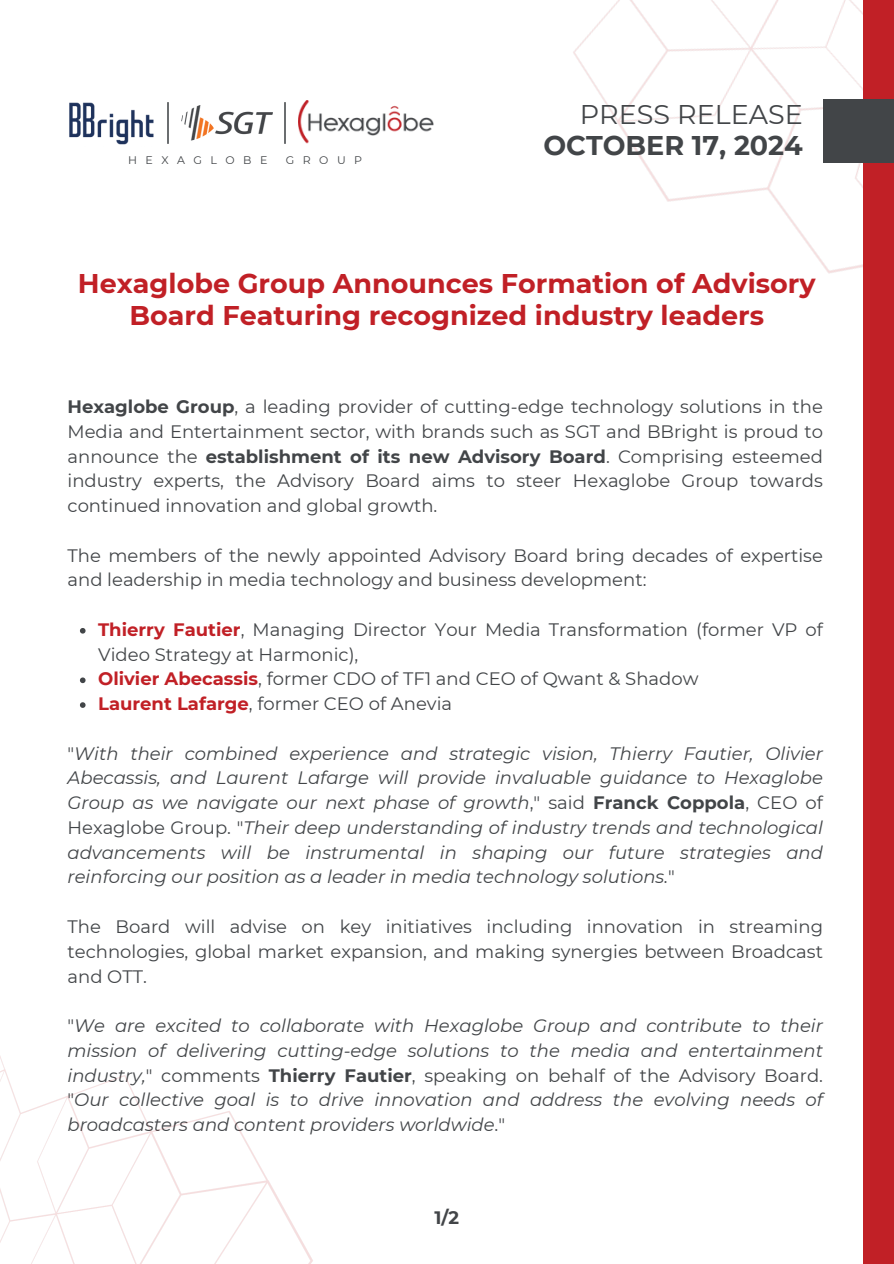
<style>
.page{position:relative;width:894px;height:1264px;background:#fff}
.page>*{position:absolute;margin:0;border:0;box-sizing:border-box;transform-origin:0 0}
.t1{font:700 27px/31.5px "Montserrat";color:#c12026;text-align:center}
.t2{font:700 27px "Montserrat";color:#424548}
.t3{font:27px "Montserrat";color:#424548}
.t4{font:18px/24.8px "Montserrat";color:#424548;text-align:justify}
.t5{font:italic 18px/24.8px "Montserrat";color:#424548;text-align:justify}
.t6{font:700 18px "Montserrat";color:#424548}
.t7{font:10.95px "Montserrat";letter-spacing:.77em;color:#424548}
.s1{font-weight:700}
.s2{font-weight:700;color:#c12026}
.s3{font-style:normal}
.s4{font-weight:700;font-style:normal}
</style>
<div class="page">
<img style="left:573px;top:0;width:290px;height:274px">
<div style="left:863px;top:0;width:30px;height:1263px;background:#c12026"></div>
<div style="left:822px;top:100px;width:71px;height:63px;background:#424548"></div>
<svg style="left:80px;top:628px;width:5px;height:5px"></svg>
<svg style="left:80px;top:677px;width:5px;height:6px"></svg>
<svg style="left:80px;top:702px;width:5px;height:6px"></svg>
<img style="left:69px;top:102px;width:85px;height:43px">
<img style="left:298px;top:101px;width:135px;height:43px">
<img style="left:167px;top:102px;width:1px;height:42px">
<img style="left:285px;top:102px;width:1px;height:42px">
<img style="left:181px;top:105px;width:91px;height:36px">
<img style="left:0;top:1056px;width:313px;height:207px">
<p class="t7" style="left:128px;top:154px;width:141px">HEXAGLOBE</p>
<h5 class="t7" style="left:286px;top:154px;width:78px">GROUP</h5>
<h2 class="t3" style="left:579px;top:97px;width:224px">PRESS RELEASE</h2>
<h1 class="t2" style="left:543px;top:129px;width:261px">OCTOBER 17, 2024</h1>
<p class="t1" style="left:78px;top:267px;width:739px">Hexaglobe Group Announces Formation of Advisory<br>Board Featuring recognized industry leaders</p>
<p class="t4" style="left:67px;top:394px;width:756px"><span class="s1">Hexaglobe Group</span>, a leading provider of cutting-edge technology solutions in the Media and Entertainment sector, with brands such as SGT and BBright is proud to announce the <span class="s1">establishment of its new Advisory Board</span>. Comprising esteemed industry experts, the Advisory Board aims to steer Hexaglobe Group towards continued innovation and global growth.</p>
<p class="t4" style="left:67px;top:542px;width:756px">The members of the newly appointed Advisory Board bring decades of expertise and leadership in media technology and business development:</p>
<p class="t4" style="left:98px;top:617px;width:726px"><span class="s2">Thierry Fautier</span>, Managing Director Your Media Transformation (former VP of<br>Video Strategy at Harmonic),</p>
<p class="t4" style="left:98px;top:666px;width:601px"><span class="s2">Olivier Abecassis</span>, former CDO of TF1 and CEO of Qwant &amp; Shadow</p>
<p class="t4" style="left:98px;top:691px;width:355px"><span class="s2">Laurent Lafarge</span>, former CEO of Anevia</p>
<p class="t5" style="left:67px;top:740px;width:756px"><span class="s3">"</span>With their combined experience and strategic vision, Thierry Fautier, Olivier Abecassis, and Laurent Lafarge will provide invaluable guidance to Hexaglobe Group as we navigate our next phase of growth<span class="s3">," said</span> <span class="s4">Franck Coppola</span><span class="s3">, CEO of Hexaglobe Group. "</span>Their deep understanding of industry trends and technological advancements will be instrumental in shaping our future strategies and reinforcing our position as a leader in media technology solutions.<span class="s3">"</span></p>
<p class="t4" style="left:67px;top:914px;width:756px">The Board will advise on key initiatives including innovation in streaming technologies, global market expansion, and making synergies between Broadcast and OTT.</p>
<h3 class="t5" style="left:67px;top:1013px;width:756px"><span class="s3">"</span>We are excited to collaborate with Hexaglobe Group and contribute to their mission of delivering cutting-edge solutions to the media and entertainment industry,<span class="s3">" comments</span> <span class="s4">Thierry Fautier</span><span class="s3">, speaking on behalf of the Advisory Board. "</span>Our collective goal is to drive innovation and address the evolving needs of broadcasters and content providers worldwide<span class="s3">."</span></h3>
<h5 class="t6" style="left:434px;top:1206px;width:26px">1/2</h5>
</div>
